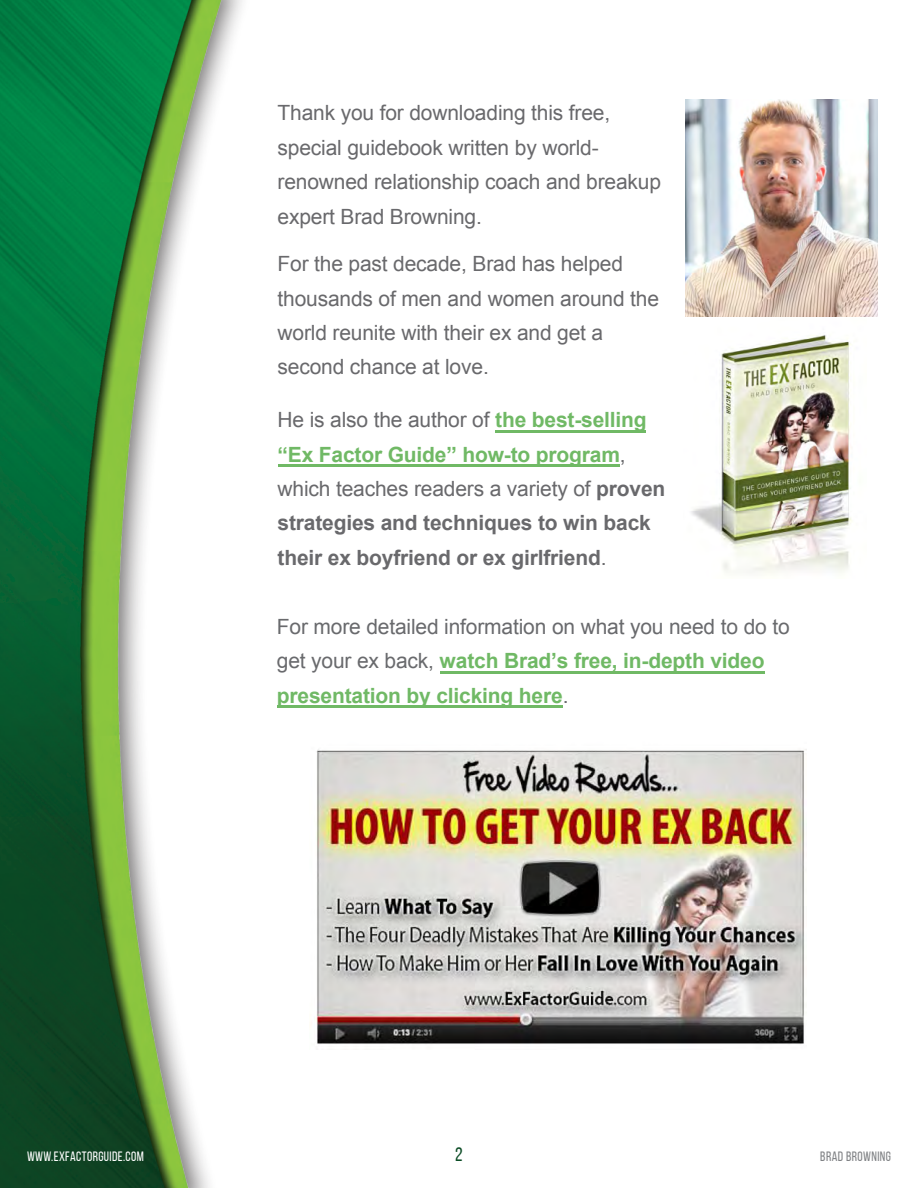
<style>
.page{position:relative;width:918px;height:1188px;background:#fff}
.page>*{position:absolute;margin:0;border:0;box-sizing:border-box;transform-origin:0 0}
.t1{font:21px/34.3px "Arial";letter-spacing:-.01em;color:#69696c}
.t2{font:700 21px/34.3px "Arial";letter-spacing:-.01em;color:#69696c}
.t3{font:21px/34.5px "Arial";letter-spacing:-.01em;color:#696a6d}
.t4{font:19.5px "Bebas Neue";color:#0b4c25}
.t5{font:13.5px "Bebas Neue";letter-spacing:.03em;color:#fff}
.t6{font:13.5px "Bebas Neue";letter-spacing:.03em;color:#808285}
.s1{font-weight:400}
.s2{color:#70b965}
.s3{font-weight:700;color:#70b965}
</style>
<div class="page">
<img style="left:0;top:0;width:310px;height:1188px">
<img style="left:691px;top:335px;width:161px;height:239px">
<img style="left:686px;top:100px;width:191px;height:216px">
<img style="left:309px;top:741px;width:498px;height:309px">
<hr style="left:278px;top:465px;width:342px;height:2px;background:#70b965">
<hr style="left:496px;top:430px;width:150px;height:2px;background:#70b965">
<hr style="left:277px;top:705px;width:285px;height:3px;background:#70b965">
<hr style="left:710px;top:671px;width:55px;height:2px;background:#70b965">
<hr style="left:440px;top:671px;width:270px;height:2px;background:#70b965">
<p class="t1" style="left:278px;top:96px;width:385px">Thank you for downloading this free, special guidebook written by world&shy;renowned relationship coach and breakup expert Brad Browning.</p>
<p class="t1" style="left:278px;top:247px;width:383px">For the past decade, Brad has helped thousands of men and women around the world reunite with their ex and get a second chance at love.</p>
<p class="t2" style="left:278px;top:403px;width:389px"><span class="s1">He is also the author of</span> <span class="s2">the best-selling “Ex Factor Guide” how-to program</span><span class="s1">, which teaches readers a variety of</span> proven strategies and techniques to win back their ex boyfriend or ex girlfriend<span class="s1">.</span></p>
<p class="t3" style="left:277px;top:609px;width:514px">For more detailed information on what you need to do to get your ex back, <span class="s3">watch Brad’s free, in-depth video presentation by clicking here</span>.</p>
<p class="t5" style="left:27px;top:1151px;width:118px">WWW.EXFACTORGUIDE.COM</p>
<p class="t4" style="left:455px;top:1147px;width:9px">2</p>
<p class="t6" style="left:820px;top:1151px;width:72px">BRAD BROWNING</p>
</div>
